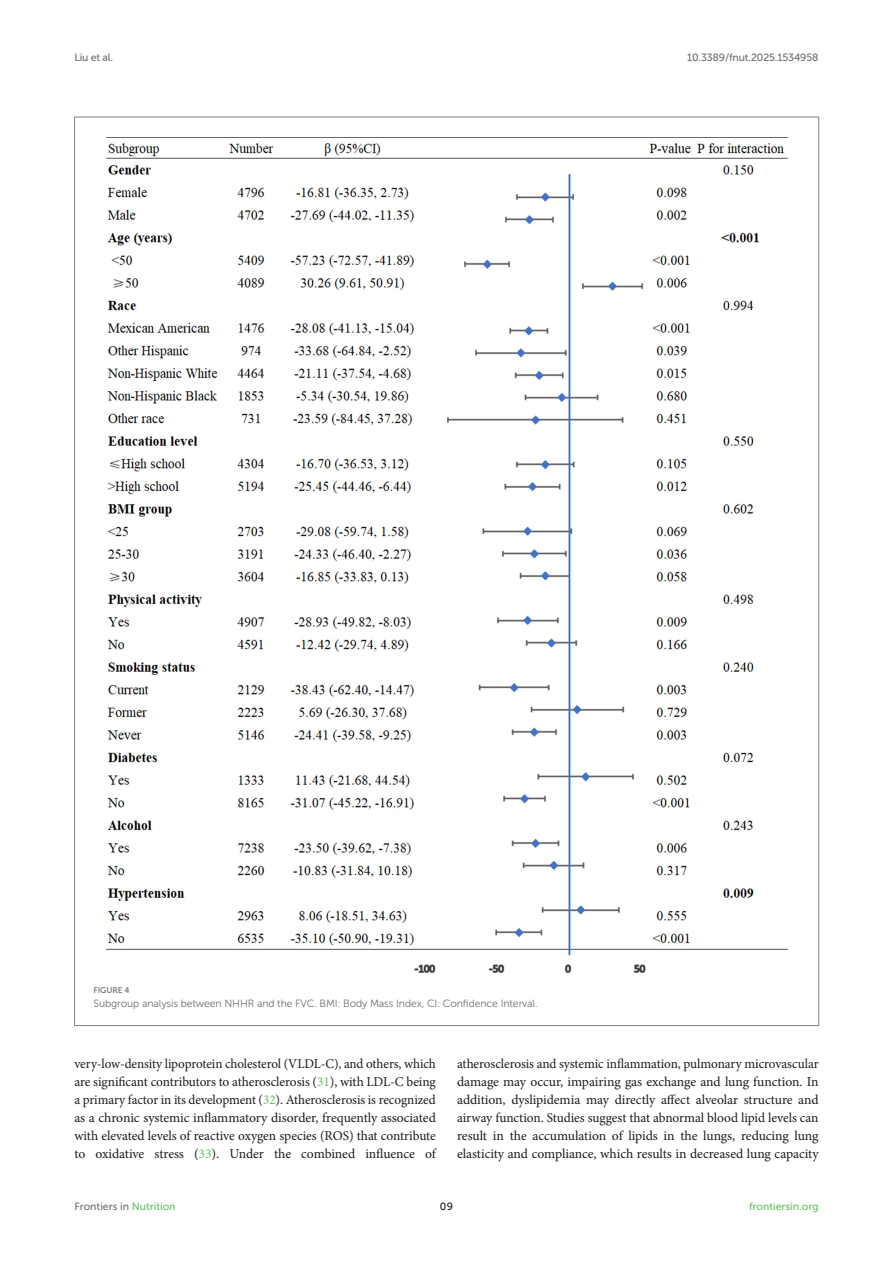
<style>
.page{position:relative;width:893px;height:1263px;background:#fff}
.page>*{position:absolute;margin:0;border:0;box-sizing:border-box;transform-origin:0 0}
.TEXT{font:13.5px/18px "Minion Pro";letter-spacing:-.005em;color:#1b1c1b;text-align:justify}
.FIG_LEG{font:10.5px "Museo Sans 300";letter-spacing:-.01em;color:#706f70}
.t1{font:10.5px "Museo Sans 500";letter-spacing:-.015em;color:#706f70}
.t2{font:10.5px "Museo Sans 500";color:#65c161}
.t3{font:10.5px "Museo Sans 500";color:#1b1c1b}
.FIG_HD{font:8.25px "Museo Sans 700";letter-spacing:-.01em;color:#7e7f7f}
.s1{color:#65c161}
</style>
<div class="page">
<img style="left:106px;top:137px;width:682px;height:836px">
<p class="t1" style="left:74px;top:51px;width:40px">Liu et al.</p>
<p class="t1" style="left:687px;top:51px;width:133px">10.3389/fnut.2025.1534958</p>
<p class="FIG_HD" style="left:94px;top:986px;width:37px">FIGURE 4</p>
<p class="FIG_LEG" style="left:94px;top:997px;width:446px">Subgroup analysis between NHHR and the FVC. BMI: Body Mass Index, CI: Confidence Interval.</p>
<p class="TEXT" style="left:74px;top:1055px;width:363px">very-low-density lipoprotein cholesterol (VLDL-C), and others, which are significant contributors to atherosclerosis (<span class="s1">31</span>), with LDL-C being a primary factor in its development (<span class="s1">32</span>). Atherosclerosis is recognized as a chronic systemic inflammatory disorder, frequently associated with elevated levels of reactive oxygen species (ROS) that contribute to oxidative stress (<span class="s1">33</span>). Under the combined influence of</p>
<p class="TEXT" style="left:457px;top:1055px;width:363px">atherosclerosis and systemic inflammation, pulmonary microvascular damage may occur, impairing gas exchange and lung function. In addition, dyslipidemia may directly affect alveolar structure and airway function. Studies suggest that abnormal blood lipid levels can result in the accumulation of lipids in the lungs, reducing lung elasticity and compliance, which results in decreased lung capacity</p>
<p class="t1" style="left:74px;top:1200px;width:103px">Frontiers in <span class="s1">Nutrition</span></p>
<p class="t3" style="left:440px;top:1200px;width:15px">09</p>
<p class="t2" style="left:749px;top:1200px;width:71px">frontiersin.org</p>
</div>
